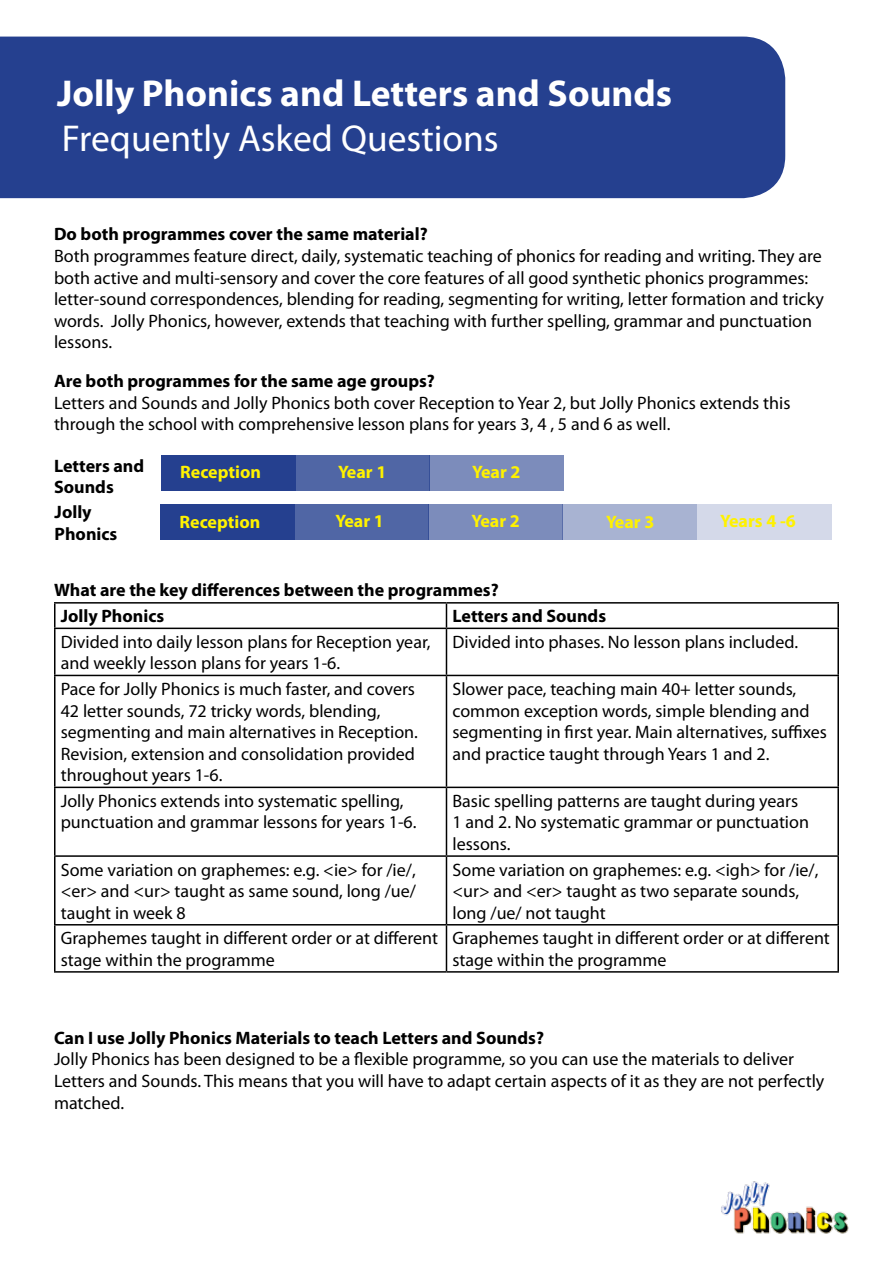
<style>
.page{position:relative;width:893px;height:1263px;background:#fff}
.page>*{position:absolute;margin:0;border:0;box-sizing:border-box;transform-origin:0 0}
.t1{font:700 37.5px "Myriad Pro";color:#fff}
.t2{font:37.5px "Myriad Pro";color:#fff}
.t3{font:18px/21.6px "Myriad Pro";color:#000}
.t4{font:700 18px/21.6px "Myriad Pro";color:#000}
.t5{font:700 18px "Myriad Pro";color:#fff200}
</style>
<div class="page">
<div style="left:0;top:37px;width:785px;height:161px;background:#25408f"></div>
<img style="left:721px;top:1181px;width:128px;height:53px">
<div style="left:161px;top:455px;width:134px;height:35px;background:#25408f"></div>
<div style="left:160px;top:504px;width:135px;height:36px;background:#25408f"></div>
<div style="left:295px;top:455px;width:135px;height:35px;background:#5066a5"></div>
<div style="left:295px;top:504px;width:134px;height:36px;background:#5066a5"></div>
<div style="left:429px;top:455px;width:134px;height:35px;background:#7c8cbb"></div>
<div style="left:428px;top:504px;width:135px;height:36px;background:#7c8cbb"></div>
<div style="left:563px;top:504px;width:134px;height:36px;background:#a8b3d2"></div>
<div style="left:697px;top:504px;width:135px;height:36px;background:#d4d9e9"></div>
<hr style="left:54px;top:602px;width:392px;height:2px;background:#000">
<hr style="left:54px;top:604px;width:2px;height:24px;background:#000">
<hr style="left:446px;top:602px;width:393px;height:2px;background:#000">
<svg style="left:446px;top:604px;width:1px;height:24px"></svg>
<hr style="left:837px;top:604px;width:2px;height:24px;background:#000">
<hr style="left:54px;top:628px;width:392px;height:1px;background:#000">
<hr style="left:54px;top:629px;width:2px;height:46px;background:#000">
<hr style="left:446px;top:628px;width:393px;height:1px;background:#000">
<hr style="left:446px;top:629px;width:1px;height:46px;background:#000">
<hr style="left:837px;top:629px;width:2px;height:46px;background:#000">
<hr style="left:54px;top:675px;width:392px;height:1px;background:#000">
<hr style="left:54px;top:676px;width:2px;height:111px;background:#000">
<hr style="left:446px;top:675px;width:393px;height:1px;background:#000">
<hr style="left:446px;top:676px;width:1px;height:111px;background:#000">
<hr style="left:837px;top:676px;width:2px;height:111px;background:#000">
<hr style="left:54px;top:787px;width:392px;height:1px;background:#000">
<hr style="left:54px;top:788px;width:2px;height:67px;background:#000">
<hr style="left:446px;top:787px;width:393px;height:1px;background:#000">
<hr style="left:446px;top:788px;width:1px;height:67px;background:#000">
<hr style="left:837px;top:788px;width:2px;height:67px;background:#000">
<hr style="left:54px;top:855px;width:392px;height:2px;background:#000">
<hr style="left:54px;top:857px;width:2px;height:67px;background:#000">
<hr style="left:446px;top:855px;width:393px;height:2px;background:#000">
<hr style="left:446px;top:857px;width:1px;height:67px;background:#000">
<hr style="left:837px;top:857px;width:2px;height:67px;background:#000">
<hr style="left:54px;top:924px;width:392px;height:1px;background:#000">
<hr style="left:54px;top:925px;width:2px;height:46px;background:#000">
<hr style="left:446px;top:924px;width:393px;height:1px;background:#000">
<hr style="left:446px;top:925px;width:1px;height:46px;background:#000">
<hr style="left:837px;top:925px;width:2px;height:46px;background:#000">
<hr style="left:54px;top:971px;width:392px;height:2px;background:#000">
<hr style="left:446px;top:971px;width:393px;height:2px;background:#000">
<h1 class="t1" style="left:57px;top:68px;width:617px">Jolly Phonics and Letters and Sounds</h1>
<h1 class="t2" style="left:62px;top:115px;width:438px">Frequently Asked Questions</h1>
<p class="t4" style="left:54px;top:223px;width:375px">Do both programmes cover the same material?</p>
<p class="t3" style="left:54px;top:245px;width:771px">Both programmes feature direct, daily, systematic teaching of phonics for reading and writing. They are both active and multi-sensory and cover the core features of all good synthetic phonics programmes: letter-sound correspondences, blending for reading, segmenting for writing, letter formation and tricky words. Jolly Phonics, however, extends that teaching with further spelling, grammar and punctuation lessons.</p>
<p class="t4" style="left:54px;top:369px;width:382px">Are both programmes for the same age groups?</p>
<p class="t3" style="left:54px;top:391px;width:738px">Letters and Sounds and Jolly Phonics both cover Reception to Year 2, but Jolly Phonics extends this through the school with comprehensive lesson plans for years 3, 4 , 5 and 6 as well.</p>
<p class="t4" style="left:54px;top:454px;width:92px">Letters and<br>Sounds</p>
<p class="t5" style="left:180px;top:461px;width:82px">Reception</p>
<p class="t5" style="left:338px;top:461px;width:50px">Year 1</p>
<p class="t5" style="left:335px;top:509px;width:50px">Year 1</p>
<p class="t5" style="left:472px;top:461px;width:50px">Year 2</p>
<p class="t4" style="left:55px;top:501px;width:64px">Jolly<br>Phonics</p>
<p class="t5" style="left:180px;top:510px;width:82px">Reception</p>
<p class="t5" style="left:471px;top:509px;width:50px">Year 2</p>
<p class="t5" style="left:606px;top:510px;width:50px">Year 3</p>
<p class="t5" style="left:720px;top:510px;width:77px">Years 4 -6</p>
<p class="t4" style="left:61px;top:576px;width:439px;line-height:26.2px;text-indent:-7px">What are the key differences between the programmes?<br>Jolly Phonics</p>
<p class="t4" style="left:452px;top:605px;width:155px">Letters and Sounds</p>
<p class="t3" style="left:61px;top:631px;width:371px">Divided into daily lesson plans for Reception year, and weekly lesson plans for years 1-6.</p>
<p class="t3" style="left:452px;top:631px;width:347px">Divided into phases. No lesson plans included.</p>
<p class="t3" style="left:61px;top:678px;width:359px">Pace for Jolly Phonics is much faster, and covers 42 letter sounds, 72 tricky words, blending, segmenting and main alternatives in Reception.<br>Revision, extension and consolidation provided throughout years 1-6.</p>
<p class="t3" style="left:452px;top:678px;width:376px">Slower pace, teaching main 40+ letter sounds, common exception words, simple blending and segmenting in first year. Main alternatives, suffixes and practice taught through Years 1 and 2.</p>
<p class="t3" style="left:61px;top:790px;width:357px">Jolly Phonics extends into systematic spelling, punctuation and grammar lessons for years 1-6.</p>
<p class="t3" style="left:452px;top:790px;width:358px">Basic spelling patterns are taught during years<br>1 and 2. No systematic grammar or punctuation lessons.</p>
<p class="t3" style="left:61px;top:858px;width:357px;text-align:justify">Some variation on graphemes: e.g. &lt;ie&gt; for /ie/, &lt;er&gt; and &lt;ur&gt; taught as same sound, long /ue/ taught in week 8</p>
<p class="t3" style="left:452px;top:858px;width:367px">Some variation on graphemes: e.g. &lt;igh&gt; for /ie/, &lt;ur&gt; and &lt;er&gt; taught as two separate sounds, long /ue/ not taught</p>
<p class="t3" style="left:61px;top:927px;width:379px">Graphemes taught in different order or at different stage within the programme</p>
<p class="t3" style="left:452px;top:927px;width:379px">Graphemes taught in different order or at different stage within the programme</p>
<p class="t4" style="left:54px;top:1026px;width:491px">Can I use Jolly Phonics Materials to teach Letters and Sounds?</p>
<p class="t3" style="left:54px;top:1048px;width:772px">Jolly Phonics has been designed to be a flexible programme, so you can use the materials to deliver<br>Letters and Sounds. This means that you will have to adapt certain aspects of it as they are not perfectly matched.</p>
</div>
